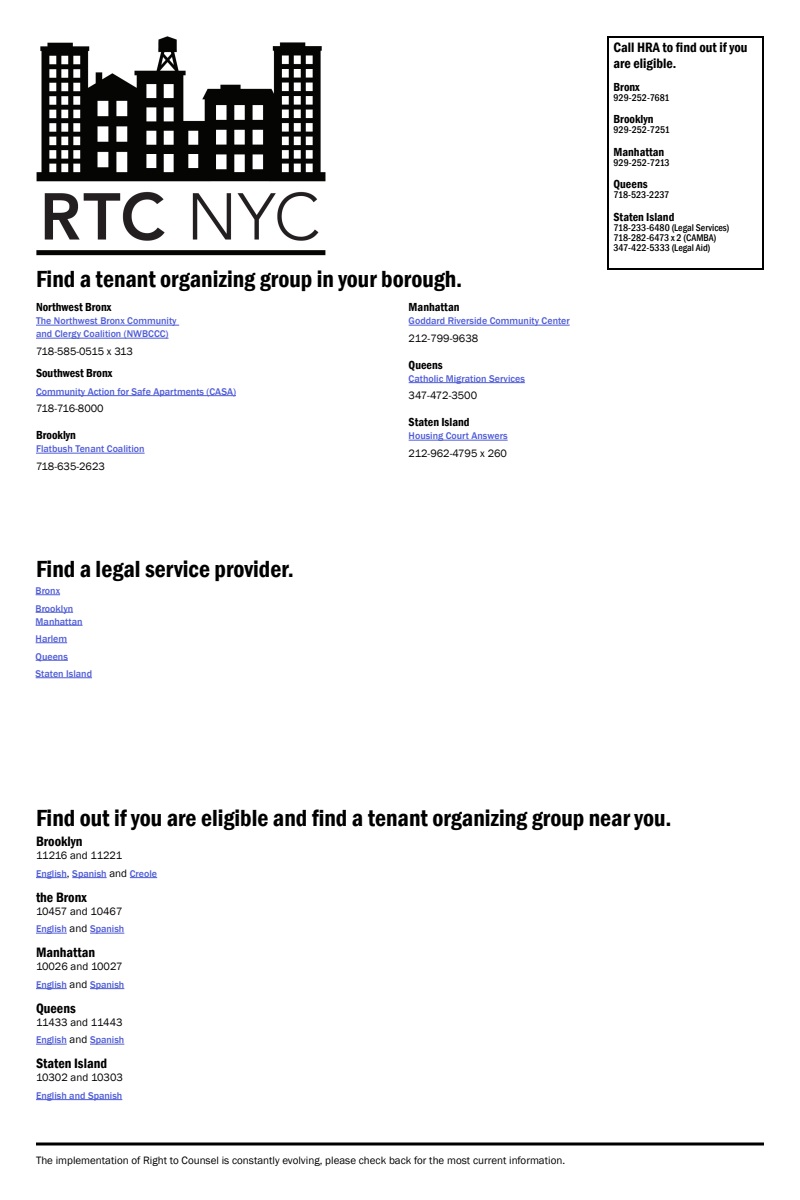
<style>
.page{position:relative;width:800px;height:1200px;background:#fff}
.page>*{position:absolute;margin:0;border:0;box-sizing:border-box;transform-origin:0 0}
.question{font:600 condensed 24px "Franklin Gothic";color:#000}
.question-2{font:600 condensed 14px/16px "Franklin Gothic";color:#000}
.small_borough{font:600 condensed 12px "Franklin Gothic";color:#000}
.body_copy{font:600 condensed 12px "Franklin Gothic";color:#000}
.body_copy-2{font:11px "Franklin Gothic";color:#000}
.body_copy-3{font:500 10px/13px "Franklin Gothic";color:#4f5cd6}
.t1{font:500 condensed 10px/10px "Franklin Gothic";color:#000}
.s1{font-weight:400;font-size:11px;color:#000}
</style>
<div class="page">
<img style="left:36px;top:36px;width:290px;height:220px">
<div style="left:607px;top:36px;width:157px;height:234px;border:2px solid #000"></div>
<hr style="left:36px;top:325px;width:143px;height:1px;background:#4f5cd6">
<hr style="left:36px;top:338px;width:132px;height:1px;background:#4f5cd6">
<hr style="left:36px;top:395px;width:200px;height:1px;background:#4f5cd6">
<hr style="left:36px;top:453px;width:109px;height:1px;background:#4f5cd6">
<hr style="left:409px;top:325px;width:161px;height:1px;background:#4f5cd6">
<hr style="left:409px;top:382px;width:116px;height:1px;background:#4f5cd6">
<hr style="left:409px;top:440px;width:99px;height:1px;background:#4f5cd6">
<svg style="left:36px;top:1142px;width:728px;height:4px;background:#3f3f3f"></svg>
<hr style="left:36px;top:877px;width:31px;height:1px;background:#4f5cd6">
<hr style="left:72px;top:877px;width:35px;height:1px;background:#4f5cd6">
<svg style="left:130px;top:877px;width:27px;height:1px"></svg>
<hr style="left:36px;top:933px;width:31px;height:1px;background:#4f5cd6">
<hr style="left:90px;top:933px;width:34px;height:1px;background:#4f5cd6">
<hr style="left:36px;top:988px;width:31px;height:1px;background:#4f5cd6">
<hr style="left:90px;top:988px;width:34px;height:1px;background:#4f5cd6">
<hr style="left:36px;top:1044px;width:31px;height:1px;background:#4f5cd6">
<hr style="left:90px;top:1044px;width:34px;height:1px;background:#4f5cd6">
<hr style="left:36px;top:1099px;width:86px;height:1px;background:#4f5cd6">
<svg style="left:36px;top:595px;width:24px;height:1px"></svg>
<hr style="left:36px;top:612px;width:37px;height:1px;background:#4f5cd6">
<hr style="left:36px;top:625px;width:47px;height:1px;background:#4f5cd6">
<hr style="left:36px;top:643px;width:31px;height:1px;background:#4f5cd6">
<hr style="left:36px;top:660px;width:32px;height:1px;background:#4f5cd6">
<hr style="left:36px;top:678px;width:56px;height:1px;background:#4f5cd6">
<p class="question" style="left:36px;top:263px;width:428px">Find a tenant organizing group in your borough.</p>
<p class="small_borough" style="left:36px;top:299px;width:77px">Northwest Bronx</p>
<p class="body_copy-3" style="left:36px;top:315px;width:142px">The Northwest Bronx Community and Clergy Coalition (NWBCCC)</p>
<p class="body_copy-2" style="left:36px;top:344px;width:99px">718-585-0515 x 313</p>
<p class="body_copy" style="left:36px;top:365px;width:78px">Southwest Bronx</p>
<p class="body_copy-3" style="left:36px;top:385px;width:201px">Community Action for Safe Apartments (CASA)</p>
<p class="body_copy-2" style="left:36px;top:402px;width:69px">718-716-8000</p>
<p class="small_borough" style="left:36px;top:427px;width:41px">Brooklyn</p>
<p class="body_copy-3" style="left:36px;top:443px;width:110px">Flatbush Tenant Coalition</p>
<p class="body_copy-2" style="left:36px;top:459px;width:70px">718-635-2623</p>
<p class="question" style="left:36px;top:553px;width:260px">Find a legal service provider.</p>
<p class="body_copy-3" style="left:36px;top:584px;width:26px">Bronx</p>
<p class="body_copy-3" style="left:36px;top:602px;width:39px">Brooklyn</p>
<p class="body_copy-3" style="left:36px;top:615px;width:48px">Manhattan</p>
<p class="body_copy-3" style="left:36px;top:632px;width:33px">Harlem</p>
<p class="body_copy-3" style="left:36px;top:650px;width:34px">Queens</p>
<p class="body_copy-3" style="left:36px;top:667px;width:58px">Staten Island</p>
<p class="small_borough" style="left:409px;top:299px;width:52px">Manhattan</p>
<p class="body_copy-3" style="left:409px;top:315px;width:163px">Goddard Riverside Community Center</p>
<p class="body_copy-2" style="left:409px;top:331px;width:71px">212-799-9638</p>
<p class="small_borough" style="left:409px;top:357px;width:36px">Queens</p>
<p class="body_copy-3" style="left:409px;top:372px;width:118px">Catholic Migration Services</p>
<p class="body_copy-2" style="left:409px;top:389px;width:70px">347-472-3500</p>
<p class="small_borough" style="left:409px;top:414px;width:62px">Staten Island</p>
<p class="body_copy-3" style="left:409px;top:430px;width:101px">Housing Court Answers</p>
<p class="body_copy-2" style="left:409px;top:446px;width:100px">212-962-4795 x 260</p>
<p class="question-2" style="left:613px;top:39px;width:135px">Call HRA to find out if you are eligible.</p>
<p class="small_borough" style="left:613px;top:79px;width:28px">Bronx</p>
<p class="t1" style="left:613px;top:92px;width:58px">929-252-7681</p>
<p class="small_borough" style="left:613px;top:111px;width:41px">Brooklyn</p>
<p class="t1" style="left:613px;top:125px;width:58px">929-252-7251</p>
<p class="small_borough" style="left:613px;top:144px;width:52px">Manhattan</p>
<p class="t1" style="left:613px;top:157px;width:58px">929-252-7213</p>
<p class="small_borough" style="left:613px;top:176px;width:36px">Queens</p>
<p class="t1" style="left:613px;top:190px;width:57px">718-523-2237</p>
<p class="small_borough" style="left:613px;top:209px;width:62px">Staten Island</p>
<p class="t1" style="left:613px;top:222px;width:117px">718-233-6480 (Legal Services)<br>718-282-6473 x 2 (CAMBA)</p>
<p class="t1" style="left:613px;top:242px;width:98px">347-422-5333 (Legal Aid)</p>
<p class="question" style="left:36px;top:802px;width:637px">Find out if you are eligible and find a tenant organizing group near you.</p>
<p class="question-2" style="left:36px;top:834px;width:48px">Brooklyn</p>
<p class="body_copy-2" style="left:36px;top:849px;width:88px">11216 and 11221</p>
<p class="body_copy-3" style="left:36px;top:867px;width:123px">English<span class="s1">,</span> Spanish <span class="s1">and</span> Creole</p>
<p class="question-2" style="left:36px;top:889px;width:52px">the Bronx</p>
<p class="body_copy-2" style="left:36px;top:904px;width:88px">10457 and 10467</p>
<p class="body_copy-3" style="left:36px;top:923px;width:90px">English <span class="s1">and</span> Spanish</p>
<p class="question-2" style="left:36px;top:945px;width:61px">Manhattan</p>
<p class="body_copy-2" style="left:36px;top:960px;width:88px">10026 and 10027</p>
<p class="body_copy-3" style="left:36px;top:978px;width:90px">English <span class="s1">and</span> Spanish</p>
<p class="question-2" style="left:36px;top:1000px;width:41px">Queens</p>
<p class="body_copy-2" style="left:36px;top:1015px;width:88px">11433 and 11443</p>
<p class="body_copy-3" style="left:36px;top:1034px;width:90px">English <span class="s1">and</span> Spanish</p>
<p class="question-2" style="left:36px;top:1056px;width:73px">Staten Island</p>
<p class="body_copy-2" style="left:36px;top:1071px;width:88px">10302 and 10303</p>
<p class="body_copy-3" style="left:36px;top:1089px;width:88px">English and Spanish</p>
<p class="body_copy-2" style="left:36px;top:1154px;width:531px">The implementation of Right to Counsel is constantly evolving, please check back for the most current information.</p>
</div>
